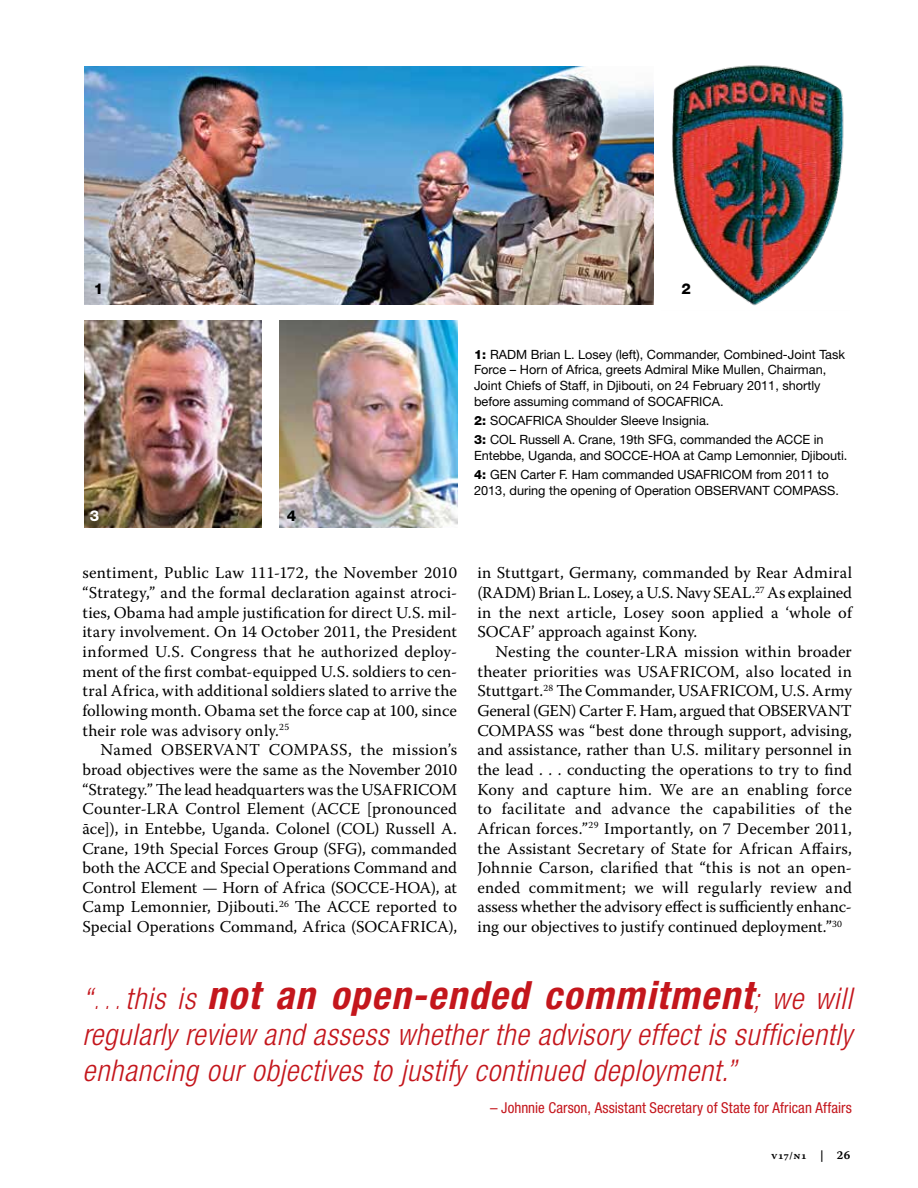
<style>
.page{position:relative;width:918px;height:1188px;background:#fff}
.page>*{position:absolute;margin:0;border:0;box-sizing:border-box;transform-origin:0 0}
.t1{font:italic 700 condensed 39px "Helvetica Neue LT Std";letter-spacing:.04em;color:#c4161c}
.t2{font:italic 300 condensed 30px/36px "Helvetica Neue LT Std";letter-spacing:.02em;color:#c4161c}
.t3{font:16.5px/19.6px "Warnock Pro";letter-spacing:.005em;color:#000;text-align:justify}
.t4{font:condensed 15px "Helvetica Neue LT Std";letter-spacing:.005em;color:#c4161c}
.t5{font:800 15px "Helvetica Neue LT Std";color:#000}
.t6{font:800 15px "Helvetica Neue LT Std";color:#fff}
.t7{font:12.75px/15.8px "Helvetica Neue LT Std";color:#000}
.t8{font:10.5px "Warnock Pro Semibold Capt";color:#000}
.s1{font-weight:800}
.s2{font-weight:300;font-size:30px}
.s3{font-weight:100;font-size:30px}
.s4{font-size:12px}
</style>
<div class="page">
<img style="left:84px;top:66px;width:570px;height:239px">
<img style="left:672px;top:65px;width:172px;height:241px">
<img style="left:84px;top:320px;width:178px;height:208px">
<img style="left:280px;top:320px;width:177px;height:207px">
<p class="t5" style="left:94px;top:280px;width:11px">1</p>
<p class="t5" style="left:681px;top:280px;width:11px">2</p>
<p class="t6" style="left:90px;top:507px;width:11px">3</p>
<p class="t5" style="left:287px;top:507px;width:11px">4</p>
<p class="t7" style="left:474px;top:346px;width:373px"><span class="s1">1:</span> RADM Brian L. Losey (left), Commander, Combined-Joint Task Force – Horn of Africa, greets Admiral Mike Mullen, Chairman, Joint Chiefs of Staff, in Djibouti, on 24 February 2011, shortly before assuming command of SOCAFRICA.</p>
<p class="t7" style="left:474px;top:411px;width:351px;line-height:19.2px"><span class="s1">2:</span> SOCAFRICA Shoulder Sleeve Insignia.<br><span class="s1">3:</span> COL Russell A. Crane, 19th SFG, commanded the ACCE in</p>
<p class="t7" style="left:474px;top:446px;width:375px;line-height:19.2px">Entebbe, Uganda, and SOCCE-HOA at Camp Lemonnier, Djibouti.<br><span class="s1">4:</span> GEN Carter F. Ham commanded USAFRICOM from 2011 to</p>
<p class="t7" style="left:474px;top:482px;width:367px">2013, during the opening of Operation OBSERVANT COMPASS.</p>
<p class="t3" style="left:82px;top:563px;width:376px">sentiment, Public Law 111-172, the November 2010 “Strategy,” and the formal declaration against atroci&shy;ties, Obama had ample justification for direct U.S. mil&shy;itary involvement. On 14 October 2011, the President informed U.S. Congress that he authorized deploy&shy;ment of the first combat-equipped U.S. soldiers to cen&shy;tral Africa, with additional soldiers slated to arrive the following month. Obama set the force cap at 100, since their role was advisory only.<sup>25</sup></p>
<p class="t3" style="left:82px;top:740px;width:376px;text-indent:18px">Named OBSERVANT COMPASS, the mission’s broad objectives were the same as the November 2010 “Strategy.” The lead headquarters was the USAFRICOM Counter-LRA Control Element (ACCE [pronounced āce]), in Entebbe, Uganda. Colonel (COL) Russell A.<br>Crane, 19th Special Forces Group (SFG), commanded both the ACCE and Special Operations Command and Control Element — Horn of Africa (SOCCE-HOA), at Camp Lemonnier, Djibouti.<sup>26</sup> The ACCE reported to Special Operations Command, Africa (SOCAFRICA),</p>
<p class="t3" style="left:477px;top:563px;width:376px">in Stuttgart, Germany, commanded by Rear Admiral (RADM) Brian L. Losey, a U.S. Navy SEAL.<sup>27</sup> As explained in the next article, Losey soon applied a ‘whole of SOCAF’ approach against Kony.</p>
<p class="t3" style="left:477px;top:641px;width:376px;text-indent:18px">Nesting the counter-LRA mission within broader theater priorities was USAFRICOM, also located in Stuttgart.<sup>28</sup> The Commander, USAFRICOM, U.S. Army General (GEN) Carter F. Ham, argued that OBSERVANT COMPASS was “best done through support, advising, and assistance, rather than U.S. military personnel in the lead . . . conducting the operations to try to find Kony and capture him. We are an enabling force to facilitate and advance the capabilities of the African forces.”<sup>29</sup> Importantly, on 7 December 2011, the Assistant Secretary of State for African Affairs, Johnnie Carson, clarified that “this is not an open&shy;ended commitment; we will regularly review and assess whether the advisory effect is sufficiently enhanc&shy;ing our objectives to justify continued deployment.”<sup>30</sup></p>
<h1 class="t1" style="left:82px;top:972px;width:771px"><span class="s2">“</span><span class="s3">...</span><span class="s2">this is</span> not an open-ended commitment<span class="s2">; we will</span></h1>
<h2 class="t2" style="left:83px;top:1017px;width:771px">regularly review and assess whether the advisory effect is sufficiently enhancing our objectives to justify continued deployment.”</h2>
<p class="t4" style="left:490px;top:1099px;width:363px">– Johnnie Carson, Assistant Secretary of State for African Affairs</p>
<p class="t8" style="left:771px;top:1150px;width:81px">v17/n1 <span class="s4">| 26</span></p>
</div>
